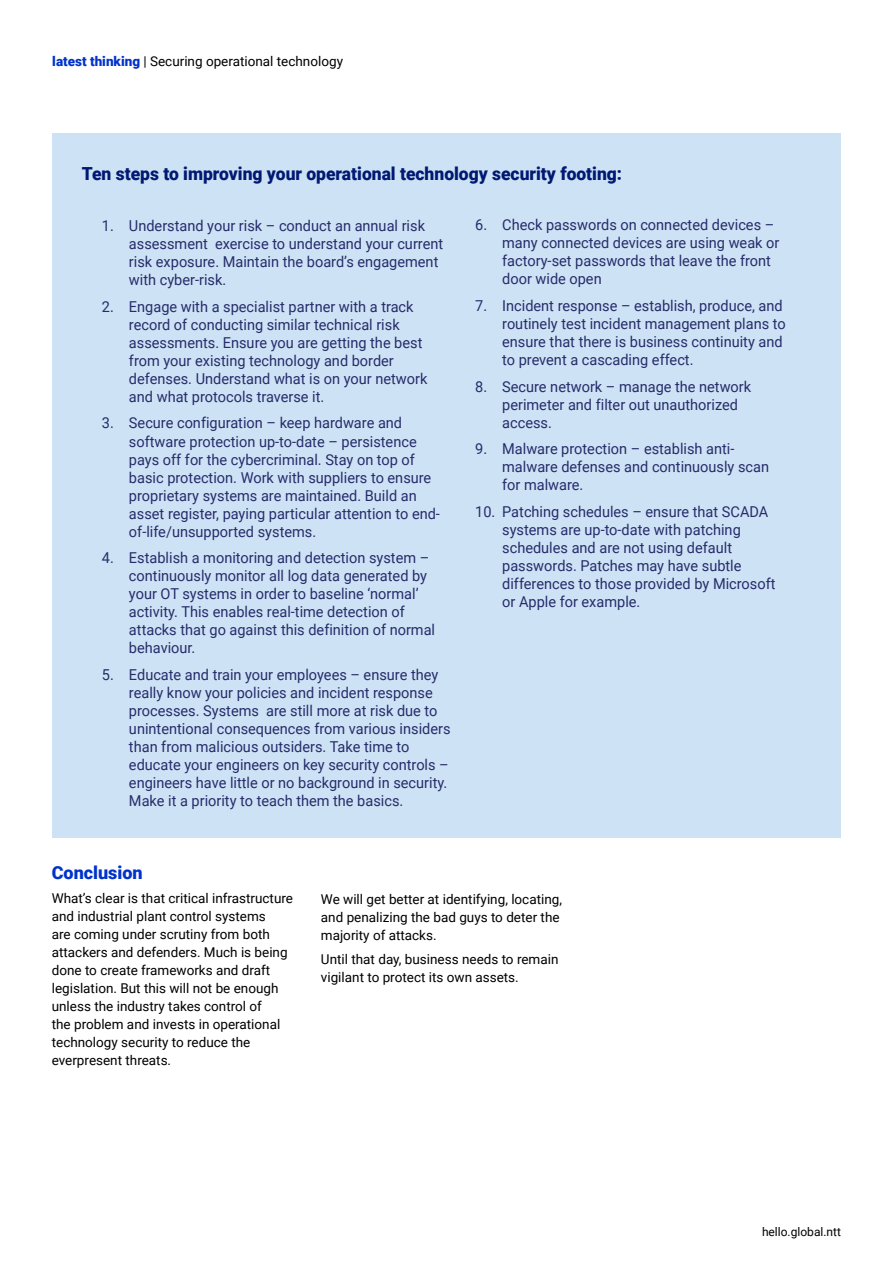
<style>
.page{position:relative;width:893px;height:1263px;background:#fff}
.page>*{position:absolute;margin:0;border:0;box-sizing:border-box;transform-origin:0 0}
.t1{font:900 18px "Roboto";color:#001973}
.t2{font:900 18px "Roboto";color:#03c}
.t3{font:15px/18px "Roboto";color:#262c6b}
.t4{font:13.5px/18px "Roboto";color:#000}
.t5{font:12px "Roboto";color:#000}
.s1{font-weight:900;color:#03c}
</style>
<div class="page">
<div style="left:52px;top:134px;width:789px;height:704px;background:#cde2f4"></div>
<p class="t4" style="left:52px;top:52px;width:292px"><span class="s1">latest thinking</span> | Securing operational technology</p>
<p class="t1" style="left:82px;top:161px;width:542px">Ten steps to improving your operational technology security footing:</p>
<p class="t3" style="left:129px;top:217px;width:316px;text-indent:-27px">1. Understand your risk – conduct an annual risk assessment exercise to understand your current risk exposure. Maintain the board’s engagement with cyber-risk.</p>
<p class="t3" style="left:129px;top:297px;width:300px;text-indent:-27px">2. Engage with a specialist partner with a track record of conducting similar technical risk assessments. Ensure you are getting the best from your existing technology and border defenses. Understand what is on your network and what protocols traverse it.</p>
<p class="t3" style="left:129px;top:414px;width:312px;text-indent:-27px">3. Secure configuration – keep hardware and software protection up-to-date – persistence pays off for the cybercriminal. Stay on top of basic protection. Work with suppliers to ensure proprietary systems are maintained. Build an asset register, paying particular attention to end&shy;of-life/unsupported systems.</p>
<p class="t3" style="left:129px;top:548px;width:308px;text-indent:-27px">4. Establish a monitoring and detection system – continuously monitor all log data generated by your OT systems in order to baseline ‘normal’ activity. This enables real-time detection of attacks that go against this definition of normal behaviour.</p>
<p class="t3" style="left:129px;top:665px;width:323px;text-indent:-27px">5. Educate and train your employees – ensure they really know your policies and incident response processes. Systems are still more at risk due to unintentional consequences from various insiders than from malicious outsiders. Take time to educate your engineers on key security controls – engineers have little or no background in security.<br>Make it a priority to teach them the basics.</p>
<p class="t3" style="left:502px;top:216px;width:279px;text-indent:-27px">6. Check passwords on connected devices – many connected devices are using weak or factory-set passwords that leave the front door wide open</p>
<p class="t3" style="left:502px;top:296px;width:285px;text-indent:-27px">7. Incident response – establish, produce, and routinely test incident management plans to ensure that there is business continuity and to prevent a cascading effect.</p>
<p class="t3" style="left:502px;top:377px;width:250px;text-indent:-27px">8. Secure network – manage the network perimeter and filter out unauthorized access.</p>
<p class="t3" style="left:502px;top:439px;width:268px;text-indent:-27px">9. Malware protection – establish anti&shy;malware defenses and continuously scan for malware.</p>
<p class="t3" style="left:502px;top:502px;width:275px;text-indent:-27px">10. Patching schedules – ensure that SCADA systems are up-to-date with patching schedules and are not using default passwords. Patches may have subtle differences to those provided by Microsoft or Apple for example.</p>
<p class="t2" style="left:52px;top:860px;width:92px">Conclusion</p>
<p class="t4" style="left:52px;top:889px;width:243px">What’s clear is that critical infrastructure and industrial plant control systems<br>are coming under scrutiny from both attackers and defenders. Much is being done to create frameworks and draft legislation. But this will not be enough unless the industry takes control of<br>the problem and invests in operational technology security to reduce the everpresent threats.</p>
<p class="t4" style="left:321px;top:889px;width:243px">We will get better at identifying, locating, and penalizing the bad guys to deter the majority of attacks.</p>
<p class="t4" style="left:321px;top:949px;width:239px">Until that day, business needs to remain vigilant to protect its own assets.</p>
<p class="t5" style="left:762px;top:1223px;width:81px">hello.global.ntt</p>
</div>
